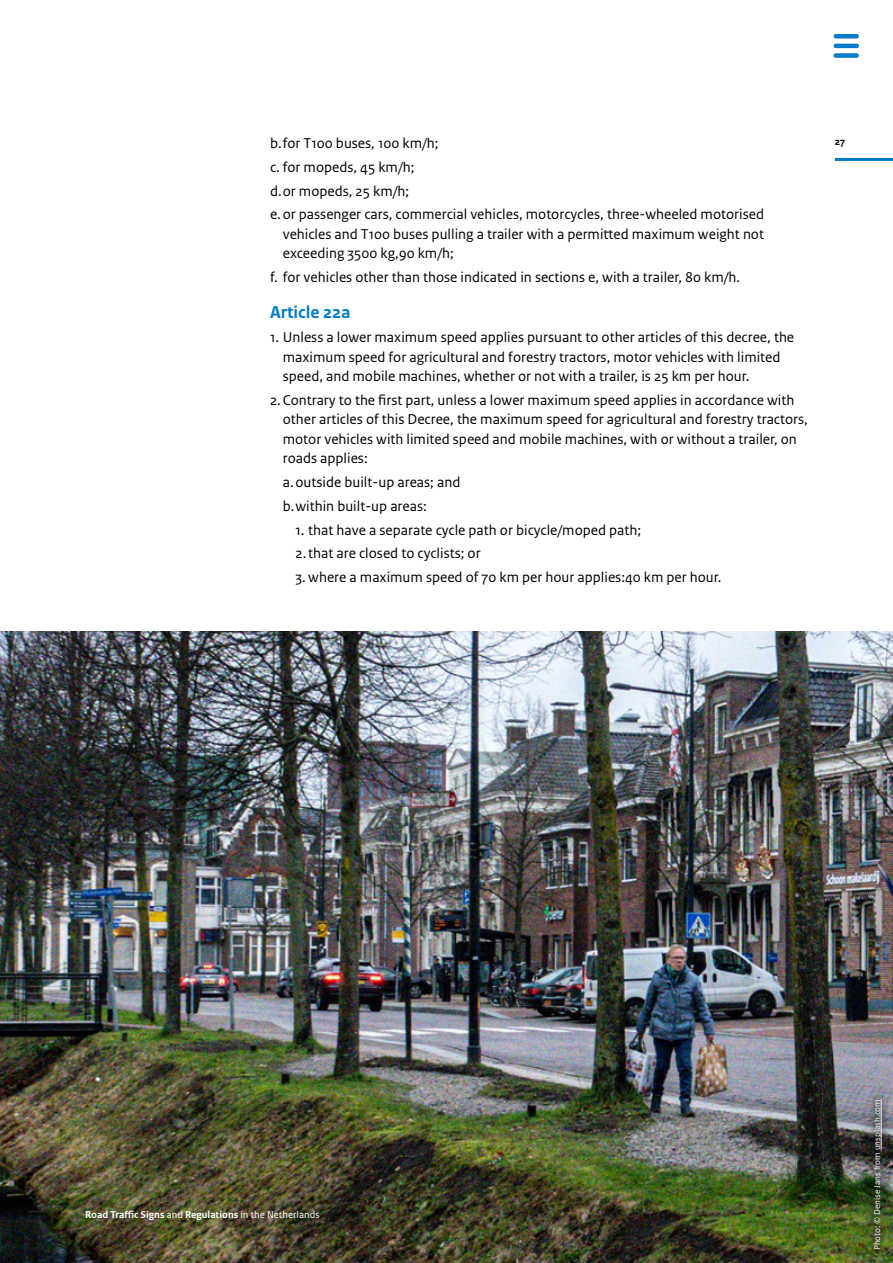
<style>
.page{position:relative;width:893px;height:1263px;background:#fff}
.page>*{position:absolute;margin:0;border:0;box-sizing:border-box;transform-origin:0 0}
.t1{font:700 18px "Rijksoverheid Sans Text";color:#007bc7}
.t2{font:15px/19.5px "Rijksoverheid Sans Text";color:#000}
.t3{font:700 10.5px "Rijksoverheid Sans Text";color:#fff}
.t4{font:700 10.5px "Rijksoverheid Sans Text";color:#000}
.t5{font:9px "Rijksoverheid Sans Text";color:#fff}
.s1{font-weight:400}
</style>
<div class="page">
<img style="left:0;top:631px;width:893px;height:632px">
<img style="left:854px;top:1082px;width:39px;height:181px">
<img style="left:867px;top:1093px;width:22px;height:163px">
<hr style="left:881px;top:1099px;width:1px;height:51px;background:#fff">
<hr style="left:835px;top:158px;width:58px;height:3px;background:#007bc7">
<div style="left:836px;top:34px;width:21px;height:5px;background:#007bc7"></div>
<hr style="left:836px;top:44px;width:21px;height:4px;background:#007bc7">
<div style="left:836px;top:53px;width:21px;height:5px;background:#007bc7"></div>
<p class="t2" style="left:270px;top:132px;width:496px;line-height:23.7px">b.for T100 buses, 100 km/h;<br>c. for mopeds, 45 km/h;<br>d.or mopeds, 25 km/h;<br>e.or passenger cars, commercial vehicles, motorcycles, three-wheeled motorised</p>
<p class="t2" style="left:283px;top:225px;width:483px">vehicles and T100 buses pulling a trailer with a permitted maximum weight not exceeding 3500 kg,90 km/h;</p>
<p class="t2" style="left:270px;top:268px;width:472px">f. for vehicles other than those indicated in sections e, with a trailer, 80 km/h.</p>
<p class="t1" style="left:270px;top:302px;width:82px">Article 22a</p>
<p class="t2" style="left:283px;top:328px;width:513px;text-indent:-13px">1. Unless a lower maximum speed applies pursuant to other articles of this decree, the maximum speed for agricultural and forestry tractors, motor vehicles with limited speed, and mobile machines, whether or not with a trailer, is 25 km per hour.</p>
<p class="t2" style="left:283px;top:390px;width:527px;text-indent:-13px">2.Contrary to the first part, unless a lower maximum speed applies in accordance with other articles of this Decree, the maximum speed for agricultural and forestry tractors, motor vehicles with limited speed and mobile machines, with or without a trailer, on roads applies:</p>
<p class="t2" style="left:283px;top:471px;width:179px;line-height:23.7px">a.outside built-up areas; and b.within built-up areas:</p>
<p class="t2" style="left:296px;top:518px;width:347px;line-height:23.7px">1. that have a separate cycle path or bicycle/moped path;<br>2.that are closed to cyclists; or</p>
<p class="t2" style="left:296px;top:568px;width:427px">3. where a maximum speed of 70 km per hour applies:40 km per hour.</p>
<p class="t4" style="left:835px;top:135px;width:12px">27</p>
<p class="t3" style="left:85px;top:1208px;width:236px">Road Traffic Signs <span class="s1">and</span> Regulations <span class="s1">in the Netherlands</span></p>
<p class="t5" style="left:872px;top:1250px;width:152px;rotate:-90deg">Photo: © Denise Jans from unsplash.com</p>
</div>
